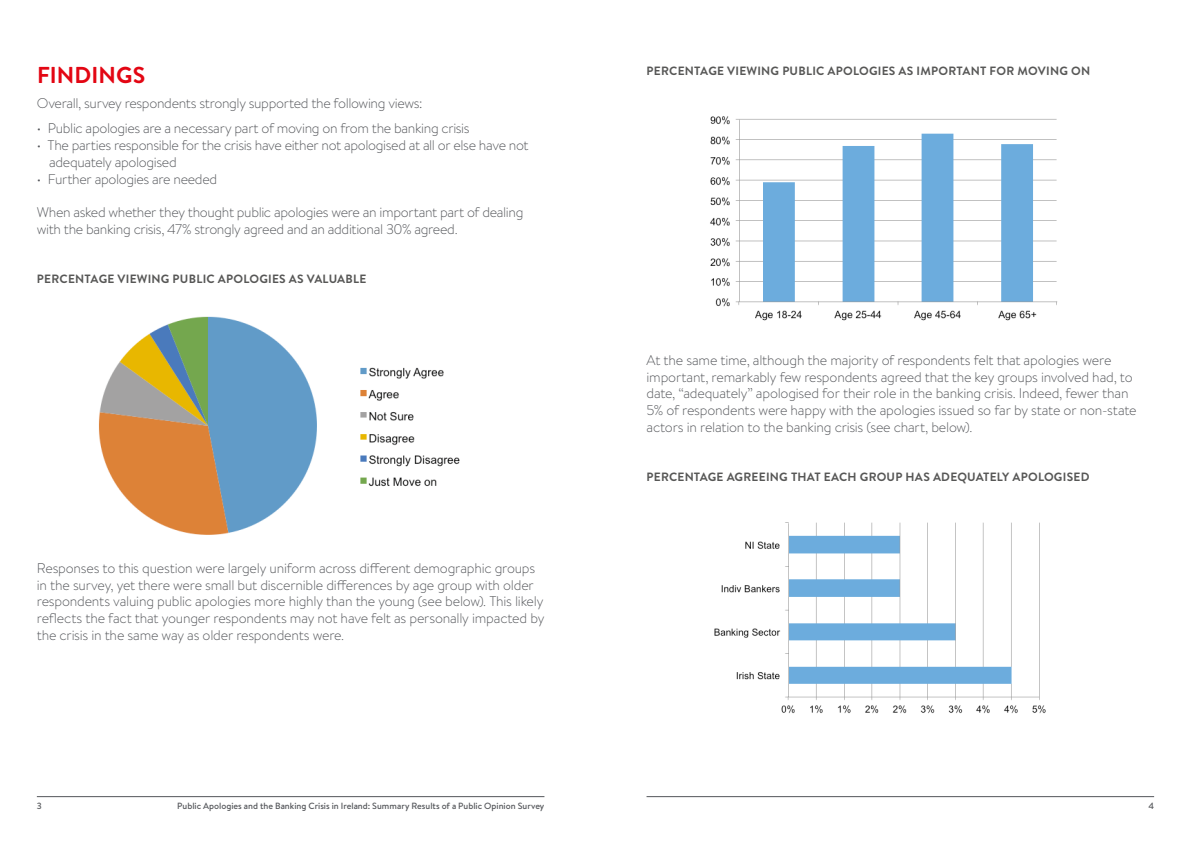
<style>
.page{position:relative;width:1191px;height:842px;background:#fff}
.page>*{position:absolute;margin:0;border:0;box-sizing:border-box;transform-origin:0 0}
.t1{font:700 23px "Brandon Text";letter-spacing:.005em;color:#e30613}
.t2{font:300 14px/16.8px "Brandon Text";letter-spacing:-.02em;color:#54565a}
.t3{font:700 12px "Brandon Text";letter-spacing:.02em;color:#575756}
.t4{font:500 9px "Brandon Text";color:#54565a}
</style>
<div class="page">
<hr style="left:37px;top:796px;width:507px;height:1px;background:#54565a">
<hr style="left:646px;top:796px;width:508px;height:1px;background:#54565a">
<img style="left:98px;top:316px;width:362px;height:219px">
<img style="left:710px;top:116px;width:348px;height:205px">
<img style="left:714px;top:522px;width:332px;height:192px">
<h1 class="t1" style="left:37px;top:59px;width:110px">FINDINGS</h1>
<p class="t2" style="left:37px;top:94px;width:387px">Overall, survey respondents strongly supported the following views:</p>
<p class="t2" style="left:37px;top:120px;width:434px">• Public apologies are a necessary part of moving on from the banking crisis</p>
<p class="t2" style="left:49px;top:136px;width:481px;text-indent:-12px">• The parties responsible for the crisis have either not apologised at all or else have not adequately apologised</p>
<p class="t2" style="left:37px;top:170px;width:182px">• Further apologies are needed</p>
<p class="t2" style="left:37px;top:204px;width:488px">When asked whether they thought public apologies were an important part of dealing with the banking crisis, 47% strongly agreed and an additional 30% agreed.</p>
<p class="t3" style="left:37px;top:270px;width:331px">PERCENTAGE VIEWING PUBLIC APOLOGIES AS VALUABLE</p>
<p class="t2" style="left:37px;top:559px;width:509px">Responses to this question were largely uniform across different demographic groups in the survey, yet there were small but discernible differences by age group with older respondents valuing public apologies more highly than the young (see below). This likely reflects the fact that younger respondents may not have felt as personally impacted by the crisis in the same way as older respondents were.</p>
<p class="t4" style="left:37px;top:800px;width:7px">3</p>
<p class="t4" style="left:177px;top:800px;width:369px">Public Apologies and the Banking Crisis in Ireland: Summary Results of a Public Opinion Survey</p>
<p class="t3" style="left:646px;top:62px;width:445px">PERCENTAGE VIEWING PUBLIC APOLOGIES AS IMPORTANT FOR MOVING ON</p>
<p class="t2" style="left:646px;top:351px;width:491px">At the same time, although the majority of respondents felt that apologies were important, remarkably few respondents agreed that the key groups involved had, to date, “adequately” apologised for their role in the banking crisis. Indeed, fewer than 5% of respondents were happy with the apologies issued so far by state or non-state actors in relation to the banking crisis (see chart, below).</p>
<p class="t3" style="left:646px;top:468px;width:444px">PERCENTAGE AGREEING THAT EACH GROUP HAS ADEQUATELY APOLOGISED</p>
<p class="t4" style="left:1148px;top:800px;width:7px">4</p>
</div>
